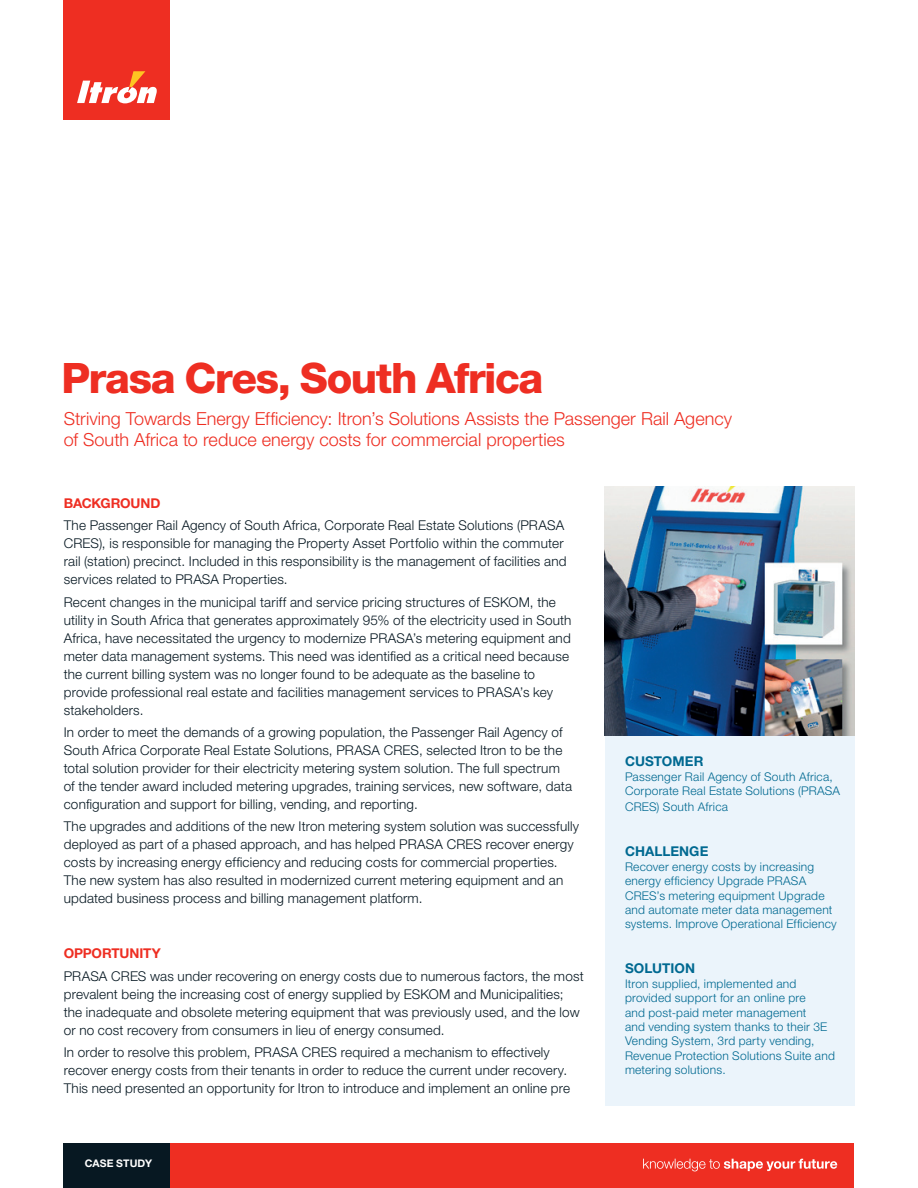
<style>
.page{position:relative;width:918px;height:1188px;background:#fff}
.page>*{position:absolute;margin:0;border:0;box-sizing:border-box;transform-origin:0 0}
.t1{font:800 42px "Helvetica Neue LT Std";letter-spacing:-.035em;color:#ee2e22}
.t2{font:300 18px/21.6px "Helvetica Neue LT Std";color:#ee2e22}
.t3{font:300 13.5px/18px "Helvetica Neue LT Std";letter-spacing:.015em;color:#071822}
.t4{font:700 13.5px "Helvetica Neue LT Std";letter-spacing:.005em;color:#006991}
.t5{font:700 13.5px "Helvetica Neue LT Std";letter-spacing:-.01em;color:#ee2e22}
.t6{font:300 12px/14.4px "Helvetica Neue LT Std";letter-spacing:.02em;color:#006991}
.t7{font:700 10.5px "Helvetica Neue LT Std";color:#fff}
</style>
<div class="page">
<div style="left:605px;top:735px;width:249px;height:371px;background:#ebf4fb"></div>
<img style="left:605px;top:486px;width:249px;height:249px">
<div style="left:64px;top:0;width:106px;height:119px;background:#ee2e22"></div>
<svg style="left:77px;top:71px;width:80px;height:32px"></svg>
<div style="left:166px;top:1143px;width:688px;height:45px;background:#ee2e22"></div>
<div style="left:64px;top:1143px;width:106px;height:45px;background:#071822"></div>
<svg style="left:643px;top:1159px;width:194px;height:12px"></svg>
<h1 class="t1" style="left:62px;top:353px;width:483px">Prasa Cres, South Africa</h1>
<h2 class="t2" style="left:64px;top:407px;width:670px">Striving Towards Energy Efficiency: Itron’s Solutions Assists the Passenger Rail Agency of South Africa to reduce energy costs for commercial properties</h2>
<p class="t5" style="left:64px;top:495px;width:98px">BACKGROUND</p>
<p class="t3" style="left:64px;top:516px;width:504px">The Passenger Rail Agency of South Africa, Corporate Real Estate Solutions (PRASA CRES), is responsible for managing the Property Asset Portfolio within the commuter rail (station) precinct. Included in this responsibility is the management of facilities and services related to PRASA Properties.</p>
<p class="t3" style="left:64px;top:592px;width:509px">Recent changes in the municipal tariff and service pricing structures of ESKOM, the utility in South Africa that generates approximately 95% of the electricity used in South Africa, have necessitated the urgency to modernize PRASA’s metering equipment and meter data management systems. This need was identified as a critical need because the current billing system was no longer found to be adequate as the baseline to provide professional real estate and facilities management services to PRASA’s key stakeholders.</p>
<p class="t3" style="left:64px;top:723px;width:510px">In order to meet the demands of a growing population, the Passenger Rail Agency of South Africa Corporate Real Estate Solutions, PRASA CRES, selected Itron to be the total solution provider for their electricity metering system solution. The full spectrum of the tender award included metering upgrades, training services, new software, data configuration and support for billing, vending, and reporting.</p>
<p class="t3" style="left:64px;top:817px;width:517px">The upgrades and additions of the new Itron metering system solution was successfully deployed as part of a phased approach, and has helped PRASA CRES recover energy costs by increasing energy efficiency and reducing costs for commercial properties.<br>The new system has also resulted in modernized current metering equipment and an updated business process and billing management platform.</p>
<p class="t5" style="left:64px;top:945px;width:98px">OPPORTUNITY</p>
<p class="t3" style="left:64px;top:967px;width:521px">PRASA CRES was under recovering on energy costs due to numerous factors, the most prevalent being the increasing cost of energy supplied by ESKOM and Municipalities; the inadequate and obsolete metering equipment that was previously used, and the low or no cost recovery from consumers in lieu of energy consumed.</p>
<p class="t3" style="left:64px;top:1043px;width:508px">In order to resolve this problem, PRASA CRES required a mechanism to effectively recover energy costs from their tenants in order to reduce the current under recovery.<br>This need presented an opportunity for Itron to introduce and implement an online pre</p>
<p class="t7" style="left:85px;top:1157px;width:40px">CASE STUDY</p>
<p class="t4" style="left:625px;top:753px;width:75px">CUSTOMER</p>
<p class="t6" style="left:625px;top:769px;width:217px">Passenger Rail Agency of South Africa,<br>Corporate Real Estate Solutions (PRASA</p>
<p class="t6" style="left:625px;top:800px;width:105px">CRES) South Africa</p>
<p class="t4" style="left:625px;top:843px;width:85px">CHALLENG E</p>
<p class="t6" style="left:625px;top:859px;width:213px">Recover energy costs by increasing energy efficiency Upgrade PRASA CRES’s metering equipment Upgrade and automate meter data management systems. Improve Operational Efficiency</p>
<p class="t4" style="left:625px;top:960px;width:37px">SOLUTION</p>
<p class="t6" style="left:625px;top:976px;width:211px">Itron supplied, implemented and provided support for an online pre<br>and post-paid meter management<br>and vending system thanks to their 3E Vending System, 3rd party vending, Revenue Protection Solutions Suite and metering solutions.</p>
</div>
